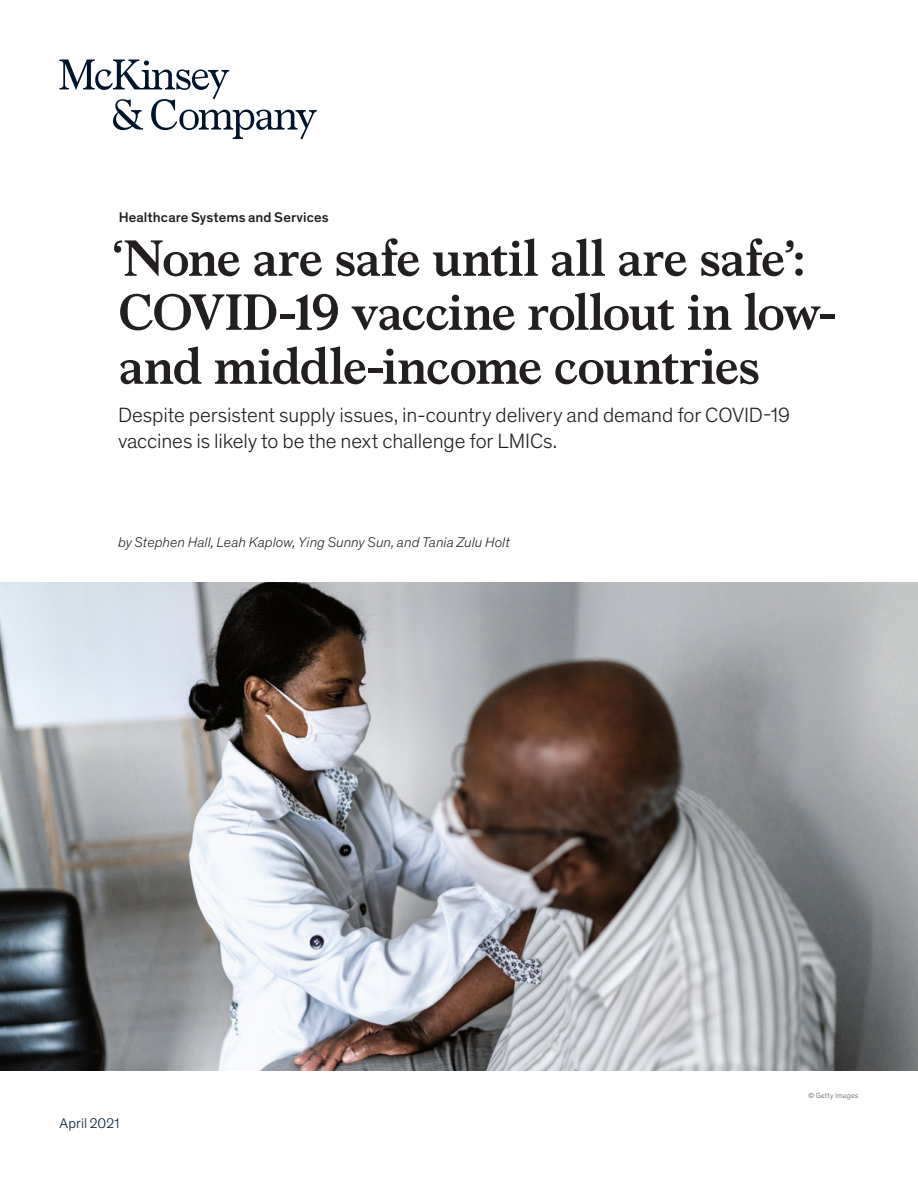
<style>
.page{position:relative;width:918px;height:1188px;background:#fff}
.page>*{position:absolute;margin:0;border:0;box-sizing:border-box;transform-origin:0 0}
.Title_of_article-dee{font:700 51px/54px "Bower";letter-spacing:-.01em;color:#231f20}
.Standfirst-Dek_McKin{font:300 21px/25.5px "Mc Kinsey Sans";letter-spacing:-.005em;color:#231f20}
.Author_byline{font:italic 300 14.25px "Mc Kinsey Sans";letter-spacing:.005em;color:#231f20}
.Eyebrow{font:500 14.25px "Mc Kinsey Sans";letter-spacing:.005em;color:#231f20}
.Cover_date_-_Deep_bl{font:300 14.25px "Mc Kinsey Sans";letter-spacing:.005em;color:#051c2c}
.Art_Photo_credit{font:300 7.5px "Mc Kinsey Sans";letter-spacing:.025em;color:#57585a}
</style>
<div class="page">
<img style="left:0;top:582px;width:918px;height:488px">
<svg style="left:60px;top:60px;width:257px;height:79px"></svg>
<p class="Eyebrow" style="left:119px;top:206px;width:212px">Healthcare Systems and Services</p>
<p class="Title_of_article-dee" style="left:111px;top:228px;width:725px">‘None are safe until all are safe’:<br>COVID-19 vaccine rollout in low&shy;and middle-income countries</p>
<p class="Standfirst-Dek_McKin" style="left:118px;top:401px;width:674px">Despite persistent supply issues, in-country delivery and demand for COVID-19 vaccines is likely to be the next challenge for LMICs.</p>
<p class="Author_byline" style="left:118px;top:532px;width:393px">by Stephen Hall, Leah Kaplow, Ying Sunny Sun, and Tania Zulu Holt</p>
<p class="Cover_date_-_Deep_bl" style="left:60px;top:1113px;width:61px">April 2021</p>
<p class="Art_Photo_credit" style="left:808px;top:1090px;width:52px">© Getty Images</p>
</div>
